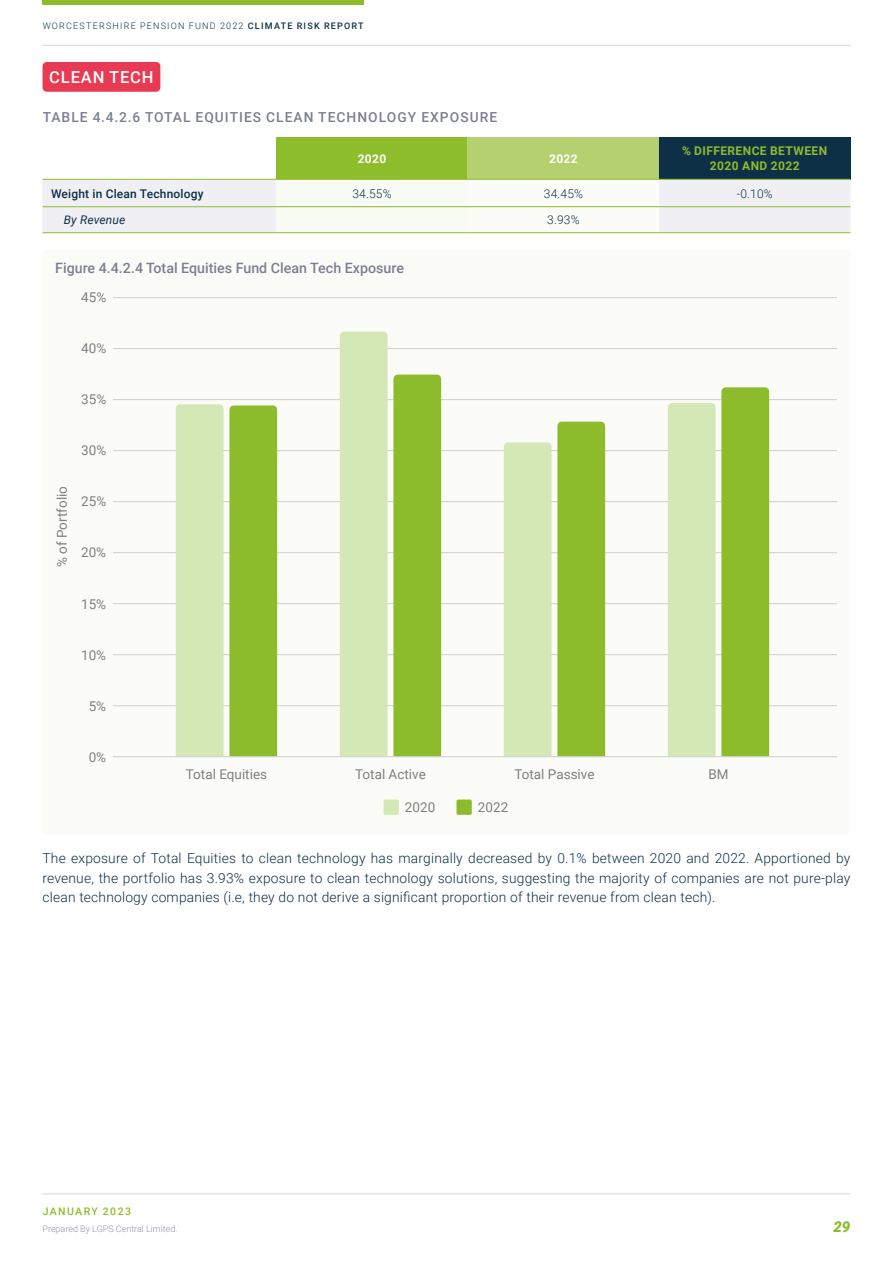
<style>
.page{position:relative;width:893px;height:1263px;background:#fff}
.page>*{position:absolute;margin:0;border:0;box-sizing:border-box;transform-origin:0 0}
.t1{font:500 16.5px "Roboto";letter-spacing:.055em;color:#fff}
.t2{font:italic 900 15px "Roboto";color:#8dbd2a}
.t3{font:500 14.25px "Roboto";color:#7a8092}
.t4{font:300 13.8px/19.5px "Roboto";letter-spacing:.015em;color:#0d3047;text-align:justify}
.t5{font:500 13.8px "Roboto";letter-spacing:.075em;color:#7a8092}
.t6{font:13.5px "Roboto";color:#7f8082}
.t7{font:700 12px/14.4px "Roboto";letter-spacing:.035em;color:#8dbd2a;text-align:center}
.t8{font:500 12px "Roboto";letter-spacing:.015em;color:#0d3047}
.t9{font:300 12px "Roboto";letter-spacing:.015em;color:#0d3047}
.t10{font:italic 12px "Roboto";letter-spacing:.015em;color:#0d3047}
.t11{font:700 12px "Roboto";letter-spacing:.035em;color:#fff}
.t12{font:500 10.5px "Roboto";letter-spacing:.135em;color:#8dbd2a}
.t13{font:300 9px "Roboto";letter-spacing:.135em;color:#0d3047}
.t14{font:300 9px "Roboto";color:#9196a5}
.s1{font-weight:500}
</style>
<div class="page">
<div style="left:43px;top:62px;width:117px;height:30px;background:#e83a53;border-radius:4px"></div>
<div style="left:276px;top:137px;width:192px;height:42px;background:#8dbd2a"></div>
<div style="left:468px;top:137px;width:191px;height:42px;background:#b4d06f"></div>
<div style="left:659px;top:137px;width:191px;height:42px;background:#0d3047"></div>
<svg style="left:43px;top:180px;width:807px;height:52px"></svg>
<hr style="left:276px;top:179px;width:192px;height:1px;background:#8dbd2a">
<hr style="left:276px;top:206px;width:192px;height:1px;background:#8dbd2a">
<hr style="left:276px;top:232px;width:192px;height:1px;background:#8dbd2a">
<hr style="left:468px;top:179px;width:191px;height:1px;background:#8dbd2a">
<hr style="left:468px;top:206px;width:191px;height:1px;background:#8dbd2a">
<hr style="left:468px;top:232px;width:191px;height:1px;background:#8dbd2a">
<hr style="left:659px;top:179px;width:191px;height:1px;background:#8dbd2a">
<hr style="left:659px;top:206px;width:191px;height:1px;background:#8dbd2a">
<hr style="left:659px;top:232px;width:191px;height:1px;background:#8dbd2a">
<hr style="left:43px;top:179px;width:233px;height:1px;background:#8dbd2a">
<hr style="left:43px;top:206px;width:233px;height:1px;background:#8dbd2a">
<hr style="left:43px;top:232px;width:233px;height:1px;background:#8dbd2a">
<div style="left:43px;top:250px;width:807px;height:584px;background:#fbfcf8;border-radius:4px"></div>
<hr style="left:113px;top:705px;width:724px;height:1px;background:#cecfd1">
<hr style="left:113px;top:654px;width:724px;height:1px;background:#cecfd1">
<hr style="left:113px;top:603px;width:724px;height:1px;background:#cecfd1">
<hr style="left:113px;top:552px;width:724px;height:1px;background:#cecfd1">
<hr style="left:113px;top:501px;width:724px;height:1px;background:#cecfd1">
<hr style="left:113px;top:450px;width:724px;height:1px;background:#cecfd1">
<hr style="left:113px;top:399px;width:724px;height:1px;background:#cecfd1">
<hr style="left:113px;top:297px;width:724px;height:1px;background:#cecfd1">
<hr style="left:113px;top:348px;width:724px;height:1px;background:#cecfd1">
<div style="left:456px;top:799px;width:16px;height:16px;background:#8cbc2b;border-radius:2px"></div>
<div style="left:384px;top:799px;width:15px;height:16px;background:#d3e8b4;border-radius:2px"></div>
<svg style="left:176px;top:404px;width:101px;height:352px;background:#b4d477"></svg>
<div style="left:340px;top:331px;width:47px;height:425px;background:#d3e8b4"></div>
<svg style="left:393px;top:375px;width:48px;height:381px;background:#90be32"></svg>
<div style="left:504px;top:442px;width:47px;height:314px;background:#d3e8b4"></div>
<svg style="left:557px;top:422px;width:48px;height:334px;background:#90be32"></svg>
<div style="left:668px;top:403px;width:47px;height:353px;background:#d3e8b4"></div>
<svg style="left:721px;top:387px;width:48px;height:369px;background:#90be33"></svg>
<hr style="left:113px;top:756px;width:724px;height:1px;background:#cecfd1">
<hr style="left:43px;top:1193px;width:807px;height:1px;background:#d6d7de">
<hr style="left:43px;top:45px;width:807px;height:1px;background:#d6d7de">
<div style="left:43px;top:0;width:321px;height:5px;background:#8dbd2a"></div>
<p class="t13" style="left:43px;top:20px;width:322px">WORCESTERSHIRE PENSION FUND 2022 <span class="s1">CLIMATE RISK REPORT</span></p>
<p class="t1" style="left:49px;top:66px;width:106px">CLEAN TECH</p>
<p class="t5" style="left:43px;top:108px;width:456px">TABLE 4.4.2.6 TOTAL EQUITIES CLEAN TECHNOLOGY EXPOSURE</p>
<p class="t11" style="left:358px;top:150px;width:30px">2020</p>
<p class="t11" style="left:549px;top:150px;width:30px">2022</p>
<p class="t7" style="left:682px;top:143px;width:146px">% DIFFERENCE BETWEEN<br>2020 AND 2022</p>
<p class="t8" style="left:51px;top:185px;width:154px">Weight in Clean Technology</p>
<p class="t9" style="left:352px;top:185px;width:41px">34.55%</p>
<p class="t9" style="left:544px;top:185px;width:41px">34.45%</p>
<p class="t9" style="left:737px;top:185px;width:37px">-0.10%</p>
<p class="t10" style="left:64px;top:212px;width:63px">By Revenue</p>
<p class="t9" style="left:547px;top:212px;width:34px">3.93%</p>
<p class="t3" style="left:55px;top:258px;width:350px">Figure 4.4.2.4 Total Equities Fund Clean Tech Exposure</p>
<p class="t6" style="left:81px;top:288px;width:27px">45%</p>
<p class="t6" style="left:81px;top:339px;width:27px">40%</p>
<p class="t6" style="left:81px;top:390px;width:27px">35%</p>
<p class="t6" style="left:53px;top:567px;width:83px;rotate:-90deg">% of Portfolio</p>
<p class="t6" style="left:81px;top:441px;width:27px">30%</p>
<p class="t6" style="left:81px;top:492px;width:27px">25%</p>
<p class="t6" style="left:81px;top:543px;width:27px">20%</p>
<p class="t6" style="left:81px;top:594px;width:27px">15%</p>
<p class="t6" style="left:81px;top:645px;width:27px">10%</p>
<p class="t6" style="left:89px;top:696px;width:19px">5%</p>
<p class="t6" style="left:89px;top:747px;width:19px">0%</p>
<p class="t6" style="left:186px;top:765px;width:83px">Total Equities</p>
<p class="t6" style="left:355px;top:765px;width:72px">Total Active</p>
<p class="t6" style="left:514px;top:765px;width:82px">Total Passive</p>
<p class="t6" style="left:708px;top:765px;width:22px">BM</p>
<p class="t6" style="left:405px;top:797px;width:32px">2020</p>
<p class="t6" style="left:478px;top:797px;width:32px">2022</p>
<p class="t4" style="left:43px;top:848px;width:809px">The exposure of Total Equities to clean technology has marginally decreased by 0.1% between 2020 and 2022. Apportioned by revenue, the portfolio has 3.93% exposure to clean technology solutions, suggesting the majority of companies are not pure-play clean technology companies (i.e, they do not derive a significant proportion of their revenue from clean tech).</p>
<p class="t12" style="left:43px;top:1204px;width:90px">JANUARY 2023</p>
<p class="t14" style="left:43px;top:1222px;width:137px">Prepared By LGPS Central Limited.</p>
<p class="t2" style="left:833px;top:1216px;width:18px">29</p>
</div>
